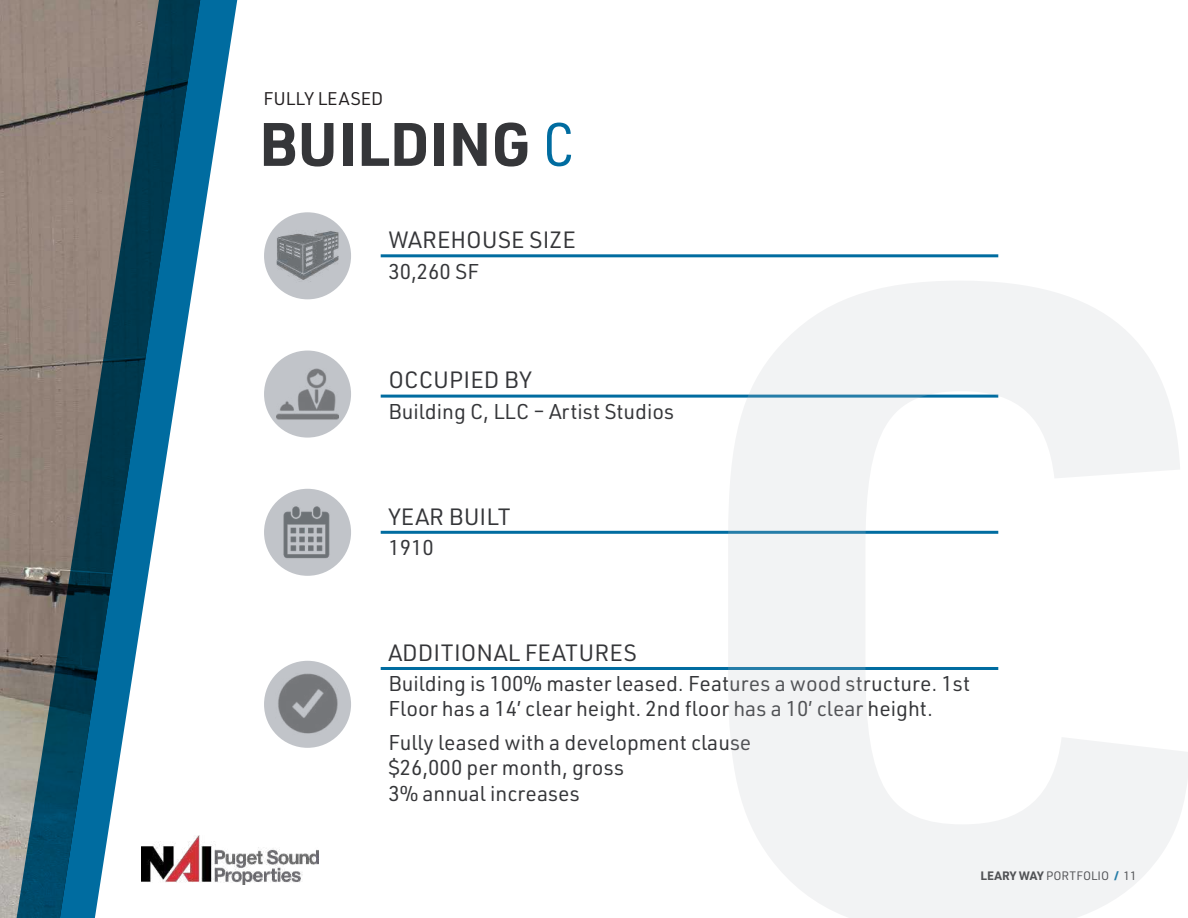
<style>
.page{position:relative;width:1188px;height:918px;background:#fff}
.page>*{position:absolute;margin:0;border:0;box-sizing:border-box;transform-origin:0 0}
.t1{font:700 60px "URWDIN";color:#353639}
.t2{font:23.1px "URWDIN";color:#353639}
.t3{font:21px/25.2px "URWDIN";color:#353639}
.Intro{font:18px "URWDIN";color:#231f20}
.t4{font:12px "URWDIN";color:#353639}
.s1{font-family:"URWDIN Semi Cond";font-weight:400;color:#006ca0}
.s2{font-weight:700}
.s3{font-weight:700;color:#006ca0}
</style>
<div class="page">
<img style="left:0;top:0;width:15px;height:918px">
<svg style="left:15px;top:0;width:223px;height:918px"></svg>
<hr style="left:381px;top:254px;width:617px;height:3px;background:#006ca0">
<hr style="left:381px;top:395px;width:617px;height:3px;background:#006ca0">
<hr style="left:381px;top:531px;width:617px;height:3px;background:#006ca0">
<hr style="left:381px;top:667px;width:617px;height:3px;background:#006ca0">
<div style="left:264px;top:212px;width:87px;height:87px;background:#c1c4c9;border-radius:50%"></div>
<img style="left:277px;top:231px;width:61px;height:51px">
<div style="left:264px;top:351px;width:87px;height:87px;background:#c1c4c9;border-radius:50%"></div>
<img style="left:276px;top:363px;width:63px;height:62px">
<div style="left:264px;top:489px;width:87px;height:87px;background:#c1c4c9;border-radius:50%"></div>
<img style="left:283px;top:506px;width:47px;height:53px">
<div style="left:264px;top:661px;width:87px;height:87px;background:#c1c4c9;border-radius:50%"></div>
<img style="left:275px;top:673px;width:65px;height:63px">
<img style="left:142px;top:836px;width:176px;height:48px">
<p class="Intro" style="left:264px;top:87px;width:121px">FULLY LEASED</p>
<p class="t1" style="left:259px;top:103px;width:317px">BUILDING <span class="s1">C</span></p>
<p class="t2" style="left:388px;top:225px;width:189px">WAREHOUSE SIZE</p>
<p class="t3" style="left:388px;top:258px;width:92px">30,260 SF</p>
<p class="t2" style="left:388px;top:365px;width:145px">OCCUPIED BY</p>
<p class="t3" style="left:388px;top:398px;width:287px">Building C, LLC – Artist Studios</p>
<p class="t2" style="left:388px;top:501px;width:124px">YEAR BUILT</p>
<p class="t3" style="left:388px;top:534px;width:47px">1910</p>
<p class="t2" style="left:388px;top:637px;width:250px">ADDITIONAL FEATURES</p>
<p class="t3" style="left:388px;top:670px;width:583px">Building is 100% master leased. Features a wood structure. 1st<br>Floor has a 14’ clear height. 2nd floor has a 10’ clear height.</p>
<p class="t3" style="left:388px;top:729px;width:364px">Fully leased with a development clause</p>
<p class="t3" style="left:388px;top:755px;width:237px">$26,000 per month, gross</p>
<p class="t3" style="left:388px;top:780px;width:193px">3% annual increases</p>
<p class="t4" style="left:981px;top:868px;width:158px"><span class="s2">LEARY WAY</span> PORTFOLIO <span class="s3">/</span> 11</p>
</div>
